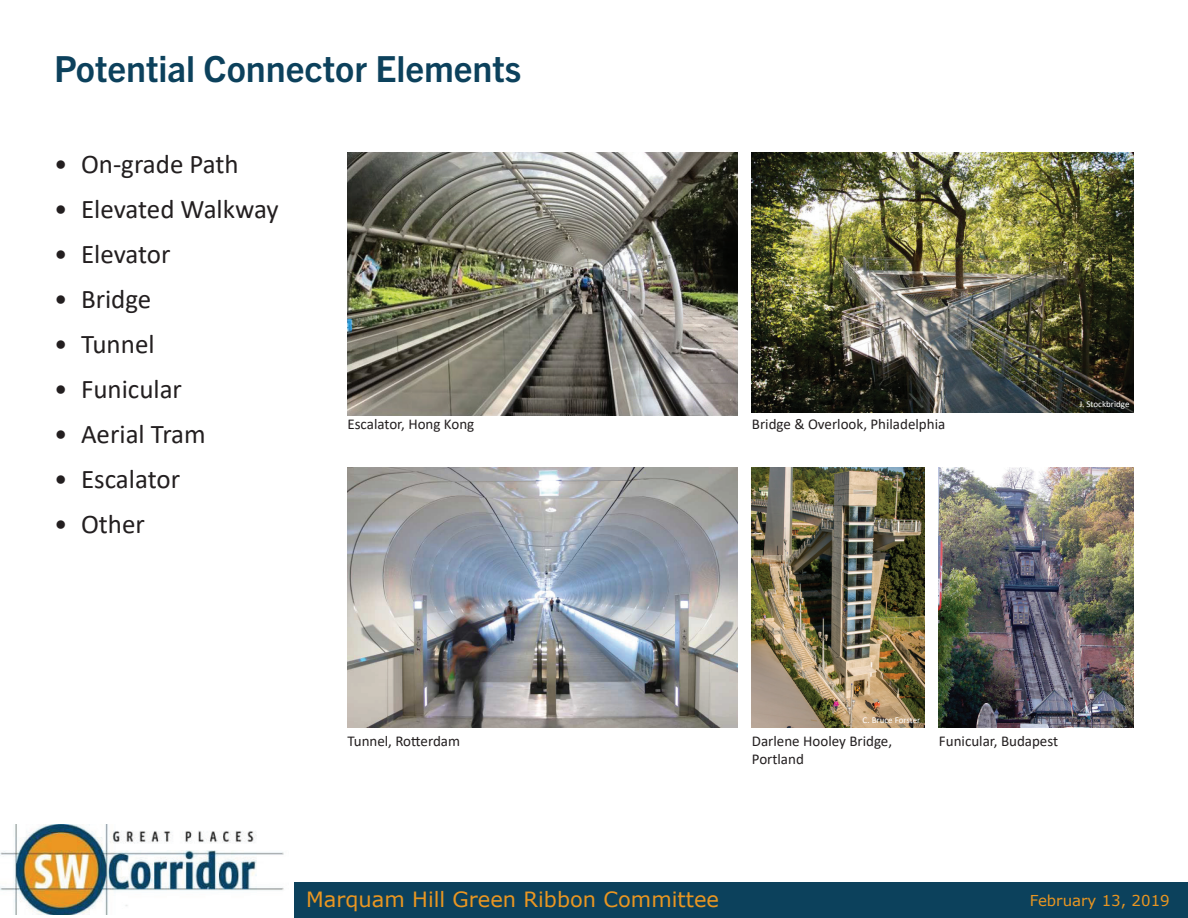
<style>
.page{position:relative;width:1188px;height:918px;background:#fff}
.page>*{position:absolute;margin:0;border:0;box-sizing:border-box;transform-origin:0 0}
.t1{font:700 36px "Trade Gothic Next LT Pro";color:#0c415c}
.t2{font:27px "Calibri";color:#231f20}
.t3{font:21px "Verdana";color:#ea9621}
.t4{font:15px/18px "Calibri";color:#231f20}
.t5{font:15px "Verdana";color:#ea9621}
.t6{font:9px "Calibri";color:#fff}
</style>
<div class="page">
<img style="left:0;top:825px;width:284px;height:90px">
<div style="left:295px;top:882px;width:893px;height:36px;background:#0c415c"></div>
<img style="left:752px;top:467px;width:173px;height:260px">
<img style="left:347px;top:467px;width:390px;height:260px">
<img style="left:347px;top:153px;width:390px;height:262px">
<img style="left:752px;top:153px;width:382px;height:260px">
<img style="left:939px;top:467px;width:195px;height:260px">
<h1 class="t1" style="left:54px;top:44px;width:469px">Potential Connector Elements</h1>
<h2 class="t2" style="left:54px;top:145px;width:186px">• On-grade Path</h2>
<h2 class="t2" style="left:54px;top:190px;width:226px">• Elevated Walkway</h2>
<h2 class="t2" style="left:54px;top:235px;width:118px">• Elevator</h2>
<h2 class="t2" style="left:54px;top:280px;width:99px">• Bridge</h2>
<h2 class="t2" style="left:54px;top:325px;width:102px">• Tunnel</h2>
<h2 class="t2" style="left:54px;top:370px;width:130px">• Funicular</h2>
<h2 class="t2" style="left:54px;top:415px;width:153px">• Aerial Tram</h2>
<h2 class="t2" style="left:54px;top:460px;width:128px">• Escalator</h2>
<h2 class="t2" style="left:54px;top:505px;width:92px">• Other</h2>
<p class="t4" style="left:347px;top:415px;width:128px">Escalator, Hong Kong</p>
<p class="t4" style="left:752px;top:415px;width:195px">Bridge &amp; Overlook, Philadelphia</p>
<p class="t6" style="left:1079px;top:398px;width:52px">J. Stockbridge</p>
<p class="t6" style="left:863px;top:713px;width:59px">C. Bruce Forster</p>
<p class="t4" style="left:347px;top:732px;width:114px">Tunnel, Rotterdam</p>
<p class="t4" style="left:752px;top:732px;width:142px">Darlene Hooley Bridge,<br>Portland</p>
<p class="t4" style="left:939px;top:732px;width:121px">Funicular, Budapest</p>
<h3 class="t3" style="left:306px;top:885px;width:415px">Marquam Hill Green Ribbon Committee</h3>
<p class="t5" style="left:1030px;top:890px;width:141px">February 13, 2019</p>
</div>
